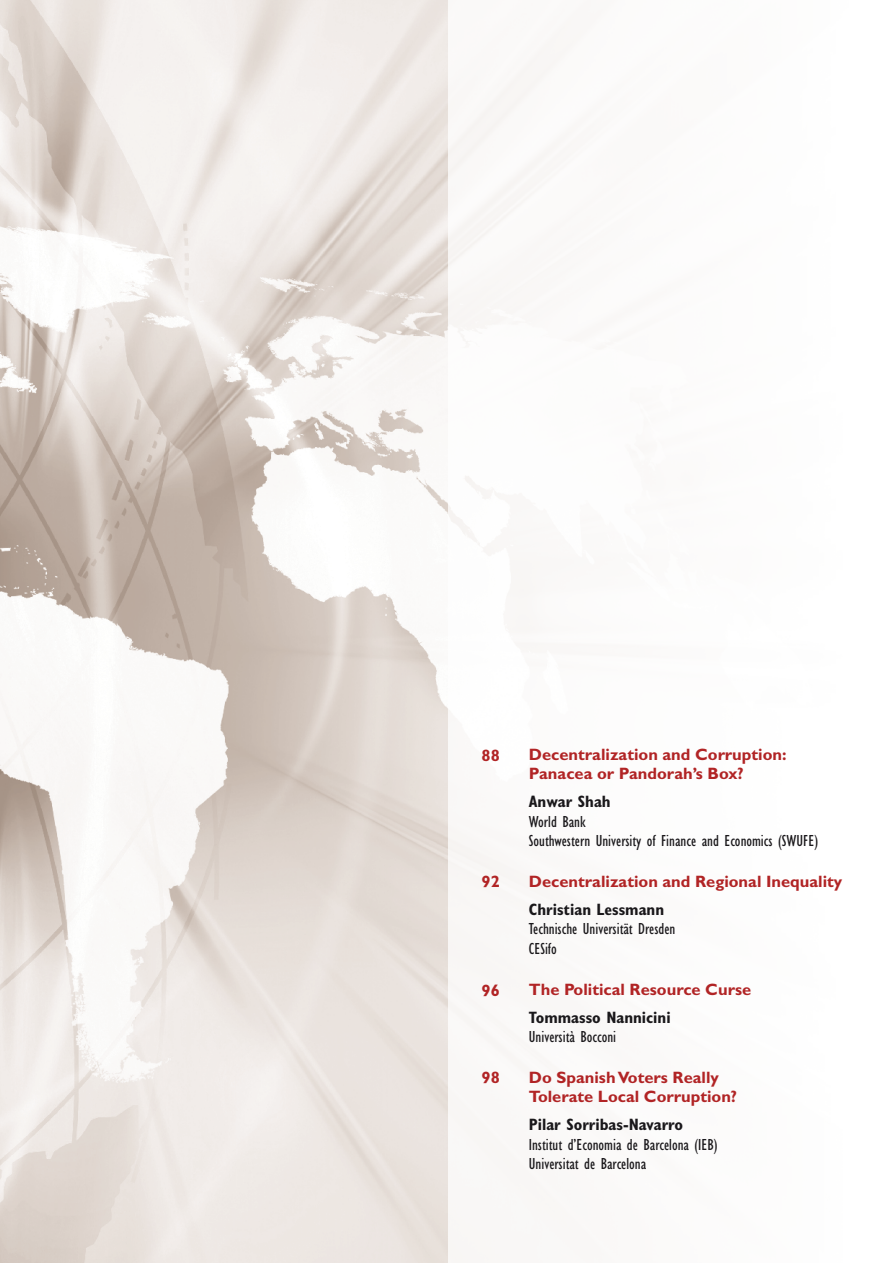
<style>
.page{position:relative;width:893px;height:1263px;background:#fff}
.page>*{position:absolute;margin:0;border:0;box-sizing:border-box;transform-origin:0 0}
.t1{font:700 16.5px/19.5px "Gill Sans";color:#b12425}
.t2{font:condensed 16.5px/19.5px "Gill Sans";color:#1a181b}
.t3{font:700 condensed 16.5px "Gill Sans";color:#1a181b}
</style>
<div class="page">
<img style="left:0;top:0;width:448px;height:1263px">
<p class="t1" style="left:482px;top:746px;width:20px">88</p>
<p class="t1" style="left:482px;top:872px;width:20px">92</p>
<p class="t1" style="left:482px;top:980px;width:20px">96</p>
<p class="t1" style="left:482px;top:1068px;width:20px">98</p>
<p class="t1" style="left:529px;top:744px;width:259px">Decentralization and Corruption:<br>Panacea or Pandorah’s Box?</p>
<p class="t3" style="left:529px;top:792px;width:83px">Anwar Shah</p>
<p class="t2" style="left:529px;top:812px;width:291px">World Bank<br>Southwestern University of Finance and Economics (SWUFE)</p>
<p class="t1" style="left:529px;top:871px;width:315px">Decentralization and Regional Inequality</p>
<p class="t3" style="left:529px;top:899px;width:137px">Christian Lessmann</p>
<p class="t2" style="left:529px;top:919px;width:148px">Technische Universität Dresden<br>CESifo</p>
<p class="t1" style="left:529px;top:979px;width:224px">The Political Resource Curse</p>
<p class="t3" style="left:529px;top:1007px;width:143px">Tommasso Nannicini</p>
<p class="t2" style="left:529px;top:1027px;width:89px">Università Bocconi</p>
<p class="t1" style="left:529px;top:1067px;width:210px">Do Spanish Voters Really<br>Tolerate Local Corruption?</p>
<p class="t3" style="left:529px;top:1115px;width:156px">Pilar Sorribas-Navarro</p>
<p class="t2" style="left:529px;top:1135px;width:190px">Institut d’Economia de Barcelona (IEB)<br>Universitat de Barcelona</p>
</div>
